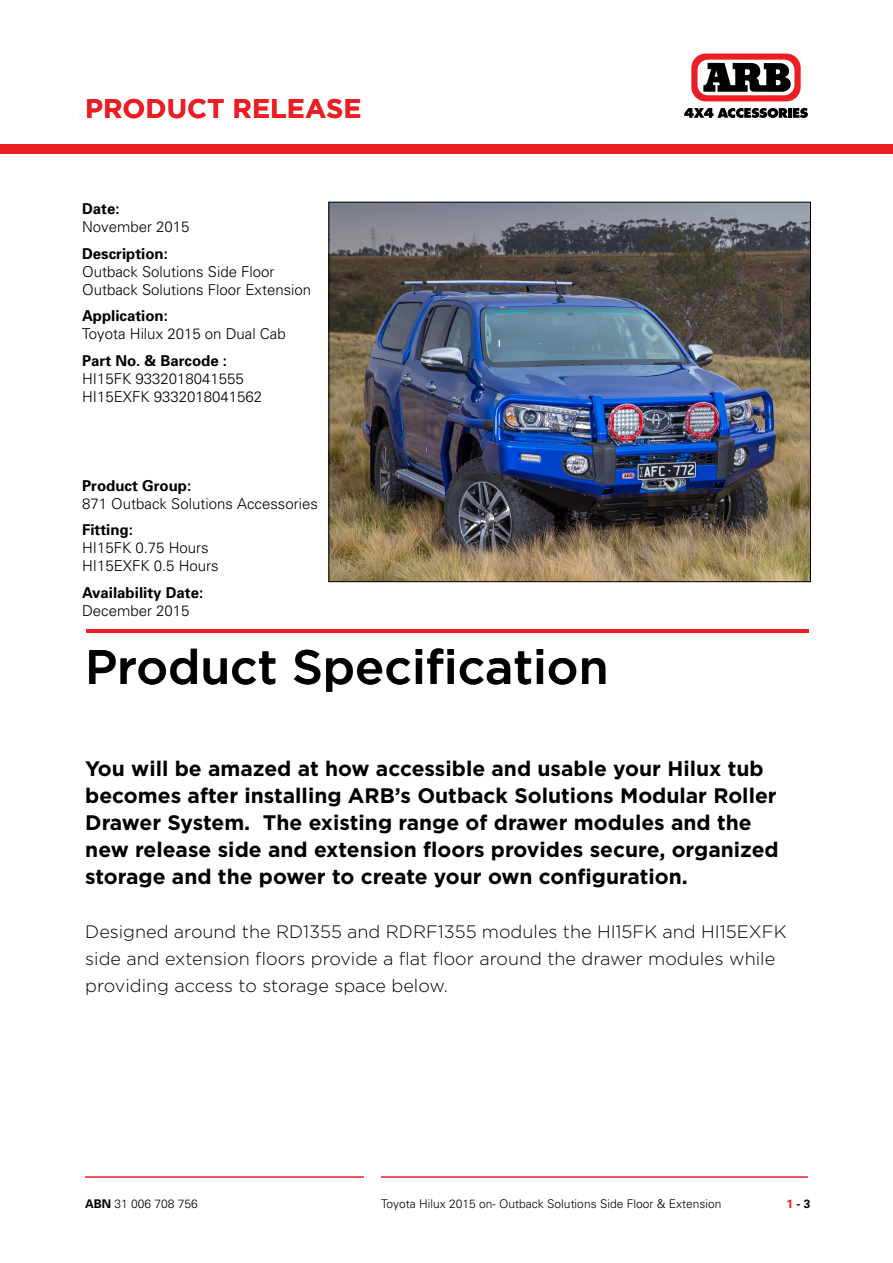
<style>
.page{position:relative;width:893px;height:1263px;background:#fff}
.page>*{position:absolute;margin:0;border:0;box-sizing:border-box;transform-origin:0 0}
.t1{font:500 48.3px "Gotham";color:#000}
.t2{font:700 27px "Gotham";color:#ed1d24}
.t3{font:700 21px/27px "Gotham";color:#000}
.t4{font:300 18px/27px "Gotham";color:#000}
.t5{font:300 15px/18px "Univers";color:#000}
.t6{font:700 15px "Univers";color:#000}
.t7{font:300 12px "Univers";color:#000}
.t8{font:700 12px "Univers";color:#000}
.s1{font-weight:700}
.s2{color:#ed1d24}
</style>
<div class="page">
<svg style="left:691px;top:53px;width:110px;height:49px;background:#ed2a30"></svg>
<div style="left:690px;top:52px;width:112px;height:51px;border:1px solid #fff;border-radius:15px"></div>
<div style="left:697px;top:60px;width:97px;height:35px;background:#fff;border-radius:10px"></div>
<svg style="left:703px;top:63px;width:88px;height:29px"></svg>
<svg style="left:684px;top:108px;width:124px;height:10px"></svg>
<hr style="left:85px;top:1176px;width:279px;height:2px;background:#ed1d24">
<hr style="left:381px;top:1176px;width:427px;height:2px;background:#ed1d24">
<hr style="left:86px;top:630px;width:722px;height:3px;background:#ed1d24">
<div style="left:0;top:145px;width:893px;height:9px;background:#ed1d24"></div>
<img style="left:330px;top:204px;width:479px;height:376px">
<p class="t2" style="left:85px;top:91px;width:278px">PRODUCT RELEASE</p>
<p class="t6" style="left:82px;top:199px;width:39px">Date:</p>
<p class="t5" style="left:82px;top:217px;width:109px">November 2015</p>
<p class="t6" style="left:82px;top:244px;width:87px">Description:</p>
<p class="t5" style="left:82px;top:262px;width:231px">Outback Solutions Side Floor<br>Outback Solutions Floor Extension</p>
<p class="t6" style="left:82px;top:306px;width:87px">Application:</p>
<p class="t5" style="left:82px;top:324px;width:205px">Toyota Hilux 2015 on Dual Cab</p>
<p class="t6" style="left:82px;top:351px;width:147px">Part No. &amp; Barcode :</p>
<p class="t5" style="left:82px;top:369px;width:182px">HI15FK 9332018041555<br>HI15EXFK 9332018041562</p>
<p class="t6" style="left:82px;top:476px;width:111px">Product Group:</p>
<p class="t5" style="left:82px;top:494px;width:237px">871 Outback Solutions Accessories</p>
<p class="t6" style="left:82px;top:520px;width:52px">Fitting:</p>
<p class="t5" style="left:82px;top:538px;width:138px">HI15FK 0.75 Hours<br>HI15EXFK 0.5 Hours</p>
<p class="t6" style="left:82px;top:583px;width:123px">Availability Date:</p>
<p class="t5" style="left:82px;top:601px;width:109px">December 2015</p>
<h1 class="t1" style="left:85px;top:635px;width:525px">Product Specification</h1>
<p class="t3" style="left:85px;top:755px;width:695px">You will be amazed at how accessible and usable your Hilux tub becomes after installing ARB’s Outback Solutions Modular Roller Drawer System. The existing range of drawer modules and the new release side and extension floors provides secure, organized storage and the power to create your own configuration.</p>
<p class="t4" style="left:85px;top:918px;width:703px">Designed around the RD1355 and RDRF1355 modules the HI15FK and HI15EXFK side and extension floors provide a flat floor around the drawer modules while providing access to storage space below.</p>
<p class="t7" style="left:85px;top:1196px;width:114px"><span class="s1">ABN</span> 31 006 708 756</p>
<p class="t7" style="left:381px;top:1196px;width:342px">Toyota Hilux 2015 on- Outback Solutions Side Floor &amp; Extension</p>
<p class="t8" style="left:786px;top:1196px;width:26px"><span class="s2">1</span> - 3</p>
</div>
